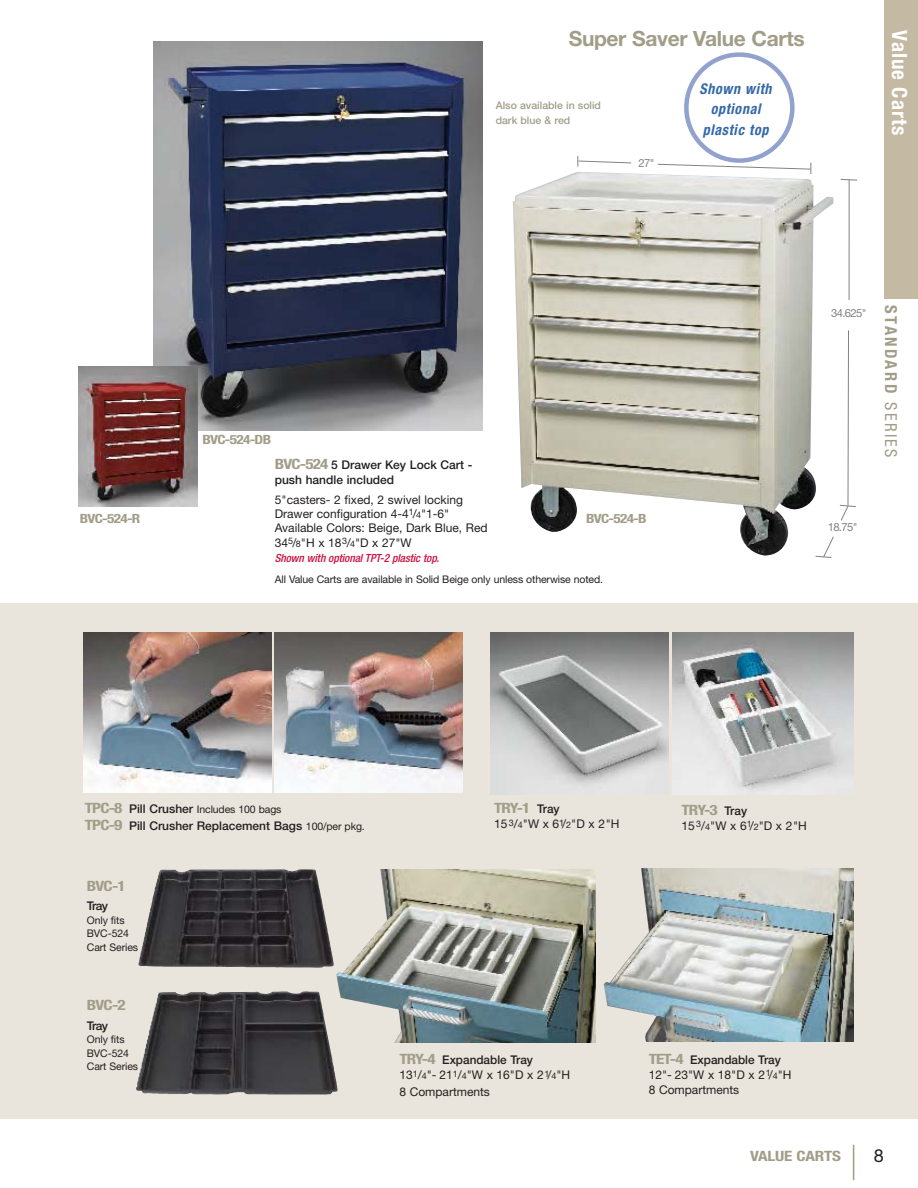
<style>
.page{position:relative;width:918px;height:1188px;background:#fff}
.page>*{position:absolute;margin:0;border:0;box-sizing:border-box;transform-origin:0 0}
.t1{font:700 21px "Helvetica Neue";letter-spacing:-.015em;color:#a19d88}
.t2{font:700 condensed 21px "Helvetica Neue";letter-spacing:.05em;color:#fff}
.t3{font:18px "Helvetica Neue";color:#231f20}
.t4{font:700 condensed 16.5px "Helvetica Neue";letter-spacing:.145em;color:#a19d88}
.t5{font:italic 700 condensed 14.85px/20.5px "Helvetica Neue";letter-spacing:.05em;color:#3468a9;text-align:center;scale:.94 1}
.t6{font:700 condensed 14.25px "Helvetica Neue";letter-spacing:-.02em;color:#a19d88;scale:1.2 1}
.t7{font:700 condensed 14.25px "Helvetica Neue";letter-spacing:-.055em;color:#a19d88;scale:1.2 1}
.t8{font:700 condensed 12.75px "Helvetica Neue";letter-spacing:-.05em;color:#a19d88;scale:1.2 1}
.t9{font:12px/14.2px "Helvetica Neue";color:#231f20}
.t10{font:500 12px/15px "Helvetica Neue";color:#231f20}
.t11{font:italic 500 condensed 11.25px "Helvetica Neue";letter-spacing:-.005em;color:#cd1040}
.t12{font:11.25px "Helvetica Neue";letter-spacing:-.055em;color:#808285}
.t13{font:10.5px/13.5px "Helvetica Neue";letter-spacing:-.01em;color:#231f20}
.t14{font:500 10.5px/15px "Helvetica Neue";color:#a19d88}
.s1{font-weight:700;font-stretch:condensed;font-size:14.25px;color:#a19d88}
.s2{font-size:9px}
.s3{font-weight:400}
.s4{font-weight:500;font-size:12px}
.s5{font-weight:400;font-size:10.5px}
.s6{font-weight:500;font-stretch:normal;font-size:12px;color:#231f20}
.s7{font-weight:500}
</style>
<div class="page">
<hr style="left:853px;top:1145px;width:1px;height:35px;background:#a19d88">
<div style="left:0;top:603px;width:918px;height:516px;background:#e9e5dc"></div>
<img style="left:153px;top:41px;width:329px;height:390px">
<div style="left:885px;top:0;width:33px;height:298px;background:#c4b9a2"></div>
<img style="left:138px;top:869px;width:192px;height:97px">
<img style="left:136px;top:1011px;width:196px;height:84px">
<img style="left:513px;top:172px;width:320px;height:384px">
<hr style="left:849px;top:180px;width:1px;height:120px;background:#808285">
<svg style="left:840px;top:179px;width:18px;height:2px"></svg>
<svg style="left:577px;top:156px;width:54px;height:11px"></svg>
<svg style="left:815px;top:536px;width:19px;height:22px"></svg>
<svg style="left:839px;top:330px;width:17px;height:191px"></svg>
<svg style="left:657px;top:52px;width:154px;height:122px"></svg>
<img style="left:79px;top:367px;width:118px;height:139px">
<img style="left:604px;top:869px;width:250px;height:173px">
<img style="left:336px;top:869px;width:260px;height:174px">
<img style="left:84px;top:633px;width:188px;height:159px">
<img style="left:274px;top:633px;width:188px;height:159px">
<img style="left:490px;top:633px;width:179px;height:161px">
<img style="left:672px;top:633px;width:182px;height:161px">
<p class="t8" style="left:80px;top:514px;width:52px">BVC-524-R</p>
<h1 class="t1" style="left:569px;top:31px;width:237px">Super Saver Value Carts</h1>
<p class="t14" style="left:496px;top:99px;width:107px">Also available in solid dark blue &amp; red</p>
<p class="t12" style="left:639px;top:159px;width:18px">27"</p>
<p class="t5" style="left:700px;top:79px;width:78px">Shown with optional plastic top</p>
<h1 class="t2" style="left:907px;top:30px;width:107px;rotate:90deg">Value Carts</h1>
<p class="t8" style="left:203px;top:435px;width:59px">BVC-524-DB</p>
<p class="t10" style="left:275px;top:459px;width:199px"><span class="s1">BVC-524</span> 5 Drawer Key Lock Cart - push handle included</p>
<p class="t9" style="left:275px;top:494px;width:214px">5"casters- 2 fixed, 2 swivel locking Drawer configuration 4-4<sup>1</sup>/<span class="s2">4</span>"1-6" Available Colors: Beige, Dark Blue, Red 34<sup>5</sup>/<span class="s2">8</span>"H x 18<sup>3</sup>/<span class="s2">4</span>"D x 27"W</p>
<p class="t11" style="left:275px;top:554px;width:166px">Shown with optional TPT-2 plastic top.</p>
<p class="t8" style="left:586px;top:514px;width:52px">BVC-524-B</p>
<p class="t13" style="left:275px;top:574px;width:330px">All Value Carts are available in Solid Beige only unless otherwise noted.</p>
<p class="t12" style="left:831px;top:309px;width:37px">34.625"</p>
<h3 class="t4" style="left:897px;top:305px;width:154px;rotate:90deg">STANDARD <span class="s3">SERIES</span></h3>
<p class="t12" style="left:828px;top:523px;width:31px">18.75"</p>
<p class="t13" style="left:85px;top:804px;width:198px"><span class="s1">TPC-8</span> <span class="s4">Pill Crusher</span> Includes 100 bags</p>
<p class="t10" style="left:85px;top:819px;width:281px"><span class="s1">TPC-9</span> Pill Crusher Replacement Bags <span class="s5">100/per pkg.</span></p>
<p class="t6" style="left:87px;top:881px;width:34px">BVC-1</p>
<p class="t10" style="left:87px;top:900px;width:23px">Tray</p>
<p class="t13" style="left:87px;top:914px;width:53px">Only fits<br>BVC-524<br>Cart Series</p>
<p class="t6" style="left:87px;top:1000px;width:34px">BVC-2</p>
<p class="t10" style="left:87px;top:1019px;width:23px">Tray</p>
<p class="t13" style="left:87px;top:1034px;width:53px">Only fits<br>BVC-524<br>Cart Series</p>
<p class="t7" style="left:494px;top:803px;width:56px">TRY-1 <span class="s6">Tray</span></p>
<p class="t9" style="left:494px;top:818px;width:127px">15<sup>3</sup>/<span class="s2">4</span>"W x 6<sup>1</sup>/<span class="s2">2</span>"D x 2"H</p>
<p class="t7" style="left:682px;top:804px;width:56px">TRY-3 <span class="s6">Tray</span></p>
<p class="t9" style="left:682px;top:819px;width:127px">15<sup>3</sup>/<span class="s2">4</span>"W x 6<sup>1</sup>/<span class="s2">2</span>"D x 2"H</p>
<p class="t9" style="left:399px;top:1054px;width:172px;line-height:15px"><span class="s1">TRY-4</span> <span class="s7">Expandable Tray<br></span>13<sup>1</sup>/<span class="s2">4</span>"- 21<sup>1</sup>/<span class="s2">4</span>"W x 16"D x 2<sup>1</sup>/<span class="s2">4</span>"H</p>
<p class="t9" style="left:399px;top:1086px;width:92px">8 Compartments</p>
<p class="t9" style="left:649px;top:1053px;width:144px;line-height:15px"><span class="s1">TET-4</span> <span class="s7">Expandable Tray<br></span>12"- 23"W x 18"D x 2<sup>1</sup>/<span class="s2">4</span>"H<br>8 Compartments</p>
<p class="t6" style="left:750px;top:1151px;width:77px">VALUE CARTS</p>
<h2 class="t3" style="left:874px;top:1145px;width:12px">8</h2>
</div>
